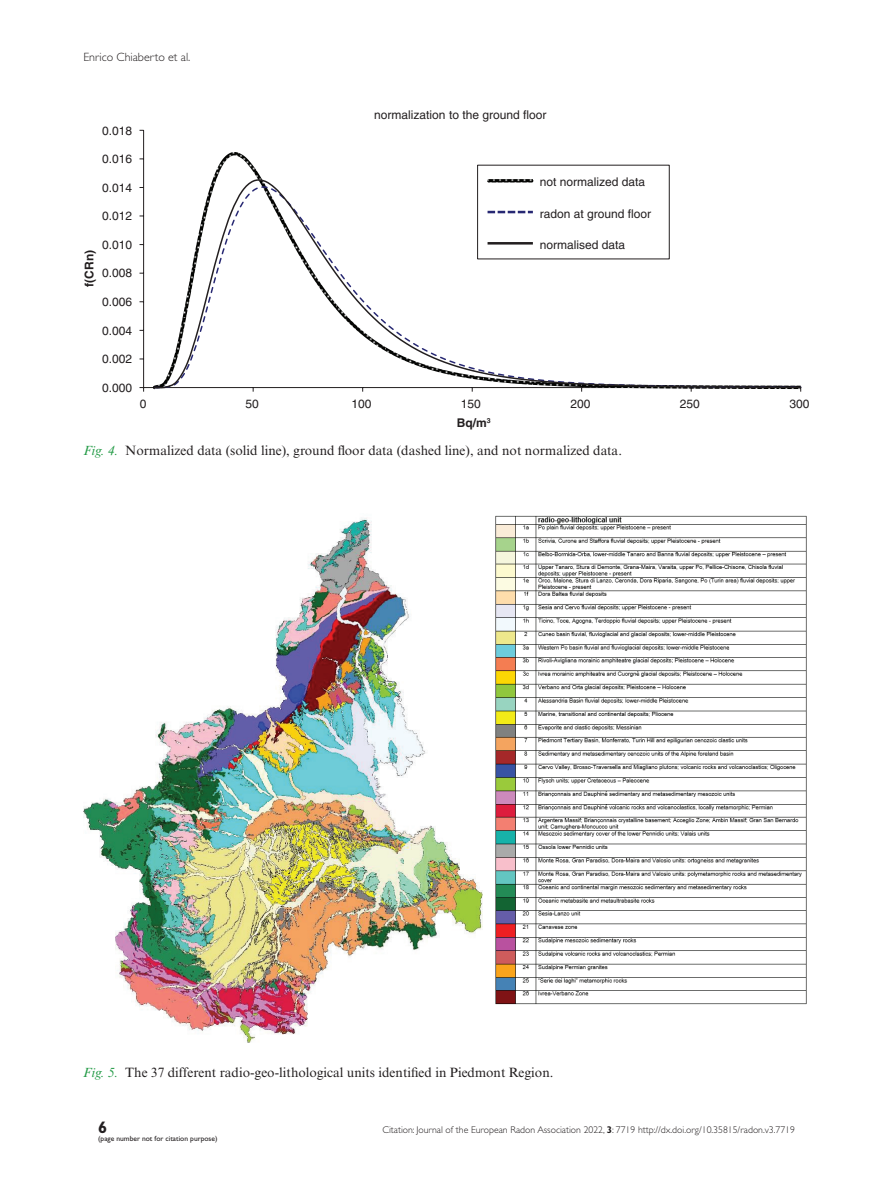
<style>
.page{position:relative;width:893px;height:1191px;background:#fff}
.page>*{position:absolute;margin:0;border:0;box-sizing:border-box;transform-origin:0 0}
.t1{font:700 16.5px "Gill Sans Std";color:#231f20}
.FC{font:13.5px "Times New Roman MT Std";color:#231f20}
.t2{font:12px "Helvetica";color:#231f20}
.t3{font:300 12px "Gill Sans Std";color:#231f20}
.t4{font:700 12px "Helvetica";color:#231f20}
.t5{font:300 9.75px "Gill Sans Std";color:#231f20}
.t6{font:7.5px "Gill Sans Std";color:#231f20}
.s1{font-style:italic;color:#249b47}
.s2{font-weight:700}
</style>
<div class="page">
<hr style="left:143px;top:130px;width:1px;height:257px;background:#231f20">
<hr style="left:144px;top:387px;width:657px;height:1px;background:#231f20">
<svg style="left:153px;top:177px;width:649px;height:212px"></svg>
<div style="left:477px;top:165px;width:193px;height:94px;border:1px solid #231f20"></div>
<hr style="left:487px;top:179px;width:46px;height:3px;background:#bfbfbf;border-radius:2px">
<svg style="left:489px;top:211px;width:43px;height:2px"></svg>
<hr style="left:489px;top:242px;width:43px;height:2px;background:#231f20">
<img style="left:83px;top:518px;width:399px;height:525px">
<img style="left:495px;top:515px;width:312px;height:490px">
<p class="t3" style="left:83px;top:50px;width:109px">Enrico Chiaberto et al.</p>
<p class="t2" style="left:102px;top:123px;width:32px">0.018</p>
<p class="t2" style="left:102px;top:152px;width:32px">0.016</p>
<p class="t2" style="left:102px;top:181px;width:32px">0.014</p>
<p class="t2" style="left:102px;top:209px;width:32px">0.012</p>
<p class="t2" style="left:102px;top:238px;width:32px">0.010</p>
<p class="t4" style="left:82px;top:287px;width:38px;rotate:-90deg">f(CRn)</p>
<p class="t2" style="left:102px;top:266px;width:32px">0.008</p>
<p class="t2" style="left:102px;top:295px;width:32px">0.006</p>
<p class="t2" style="left:102px;top:323px;width:32px">0.004</p>
<p class="t2" style="left:102px;top:352px;width:32px">0.002</p>
<p class="t2" style="left:102px;top:381px;width:32px">0.000</p>
<p class="t2" style="left:374px;top:108px;width:174px">normalization to the ground floor</p>
<p class="t2" style="left:540px;top:175px;width:107px">not normalized data</p>
<p class="t2" style="left:540px;top:206px;width:113px">radon at ground floor</p>
<p class="t2" style="left:540px;top:238px;width:87px">normalised data</p>
<p class="t2" style="left:140px;top:397px;width:8px">0</p>
<p class="t2" style="left:246px;top:397px;width:15px">50</p>
<p class="t2" style="left:351px;top:397px;width:22px">100</p>
<p class="t2" style="left:461px;top:397px;width:22px">150</p>
<p class="t2" style="left:570px;top:397px;width:22px">200</p>
<p class="t2" style="left:680px;top:397px;width:22px">250</p>
<p class="t2" style="left:789px;top:397px;width:22px">300</p>
<p class="t4" style="left:457px;top:416px;width:35px">Bq/m<sup>3</sup></p>
<p class="FC" style="left:83px;top:443px;width:540px"><span class="s1">Fig. 4.</span> Normalized data (solid line), ground floor data (dashed line), and not normalized data.</p>
<p class="FC" style="left:83px;top:1064px;width:472px"><span class="s1">Fig. 5.</span> The 37 different radio-geo-lithological units identified in Piedmont Region.</p>
<p class="t1" style="left:98px;top:1117px;width:11px">6</p>
<p class="t5" style="left:382px;top:1124px;width:414px">Citation: Journal of the European Radon Association 2022, <span class="s2">3</span>: 7719 http://dx.doi.org/10.35815/radon.v3.7719</p>
<p class="t6" style="left:98px;top:1133px;width:121px">(page number not for citation purpose)</p>
</div>
